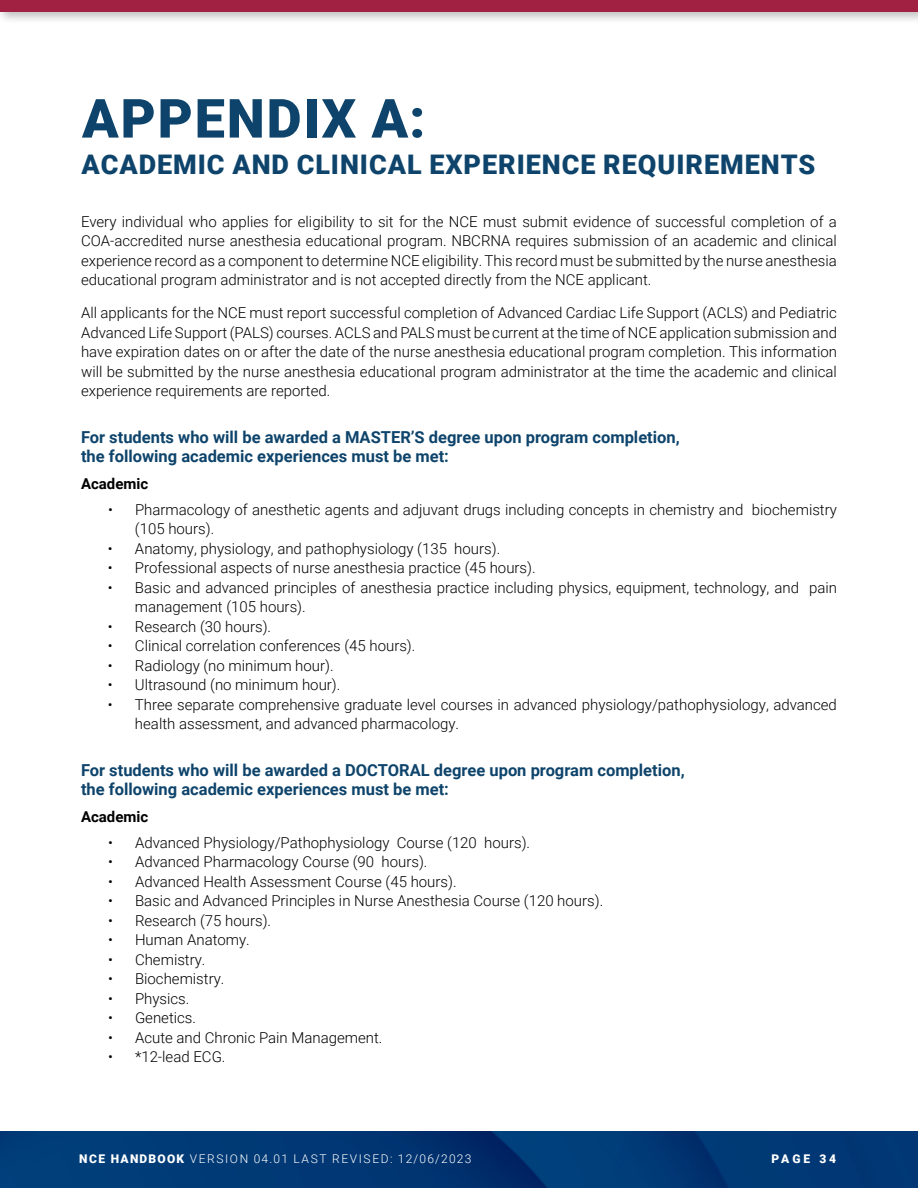
<style>
.page{position:relative;width:918px;height:1188px;background:#fff}
.page>*{position:absolute;margin:0;border:0;box-sizing:border-box;transform-origin:0 0}
.t1{font:900 54px "Roboto";letter-spacing:.035em;color:#0e446b}
.t2{font:900 27px "Roboto";letter-spacing:.035em;color:#0e446b}
.t3{font:700 16.5px/19.5px "Roboto";color:#0e446b}
.t4{font:300 15px/19.5px "Roboto";color:#000}
.t5{font:700 15px "Roboto";color:#000}
.t6{font:300 12px "Roboto";letter-spacing:.135em;color:#fff}
.t7{font:900 12px "Roboto";letter-spacing:.25em;color:#fff}
.s1{font-weight:900}
</style>
<div class="page">
<img style="left:0;top:1132px;width:918px;height:56px">
<div style="left:0;top:0;width:918px;height:25px;background:#000;opacity:.25"></div>
<div style="left:0;top:0;width:918px;height:12px;background:#a02142"></div>
<h1 class="t1" style="left:82px;top:81px;width:345px">APPENDIX A:</h1>
<h2 class="t2" style="left:81px;top:145px;width:735px">ACADEMIC AND CLINICAL EXPERIENCE REQUIREMENTS</h2>
<p class="t4" style="left:81px;top:211px;width:757px;text-align:justify">Every individual who applies for eligibility to sit for the NCE must submit evidence of successful completion of a COA-accredited nurse anesthesia educational program. NBCRNA requires submission of an academic and clinical experience record as a component to determine NCE eligibility. This record must be submitted by the nurse anesthesia educational program administrator and is not accepted directly from the NCE applicant.</p>
<p class="t4" style="left:81px;top:303px;width:758px;text-align:justify">All applicants for the NCE must report successful completion of Advanced Cardiac Life Support (ACLS) and Pediatric Advanced Life Support (PALS) courses. ACLS and PALS must be current at the time of NCE application submission and have expiration dates on or after the date of the nurse anesthesia educational program completion. This information will be submitted by the nurse anesthesia educational program administrator at the time the academic and clinical experience requirements are reported.</p>
<p class="t3" style="left:81px;top:427px;width:600px">For students who will be awarded a MASTER’S degree upon program completion, the following academic experiences must be met:</p>
<p class="t5" style="left:81px;top:473px;width:69px">Academic</p>
<p class="t4" style="left:135px;top:499px;width:703px;text-indent:-27px">• Pharmacology of anesthetic agents and adjuvant drugs including concepts in chemistry and biochemistry (105 hours).</p>
<p class="t4" style="left:108px;top:538px;width:394px">• Anatomy, physiology, and pathophysiology (135 hours).</p>
<p class="t4" style="left:108px;top:558px;width:429px">• Professional aspects of nurse anesthesia practice (45 hours).</p>
<p class="t4" style="left:135px;top:577px;width:703px;text-indent:-27px">• Basic and advanced principles of anesthesia practice including physics, equipment, technology, and pain management (105 hours).</p>
<p class="t4" style="left:108px;top:616px;width:165px">• Research (30 hours).</p>
<p class="t4" style="left:108px;top:636px;width:309px">• Clinical correlation conferences (45 hours).</p>
<p class="t4" style="left:108px;top:655px;width:227px">• Radiology (no minimum hour).</p>
<p class="t4" style="left:108px;top:675px;width:234px">• Ultrasound (no minimum hour).</p>
<p class="t4" style="left:135px;top:694px;width:704px;text-indent:-27px">• Three separate comprehensive graduate level courses in advanced physiology/pathophysiology, advanced health assessment, and advanced pharmacology.</p>
<p class="t3" style="left:81px;top:760px;width:605px">For students who will be awarded a DOCTORAL degree upon program completion, the following academic experiences must be met:</p>
<p class="t5" style="left:81px;top:806px;width:69px">Academic</p>
<p class="t4" style="left:108px;top:832px;width:424px">• Advanced Physiology/Pathophysiology Course (120 hours).</p>
<p class="t4" style="left:108px;top:852px;width:321px">• Advanced Pharmacology Course (90 hours).</p>
<p class="t4" style="left:108px;top:871px;width:350px">• Advanced Health Assessment Course (45 hours).</p>
<p class="t4" style="left:108px;top:891px;width:497px">• Basic and Advanced Principles in Nurse Anesthesia Course (120 hours).</p>
<p class="t4" style="left:108px;top:910px;width:165px">• Research (75 hours).</p>
<p class="t4" style="left:108px;top:930px;width:143px">• Human Anatomy.</p>
<p class="t4" style="left:108px;top:949px;width:99px">• Chemistry.</p>
<p class="t4" style="left:108px;top:969px;width:118px">• Biochemistry.</p>
<p class="t4" style="left:108px;top:988px;width:83px">• Physics.</p>
<p class="t4" style="left:108px;top:1008px;width:90px">• Genetics.</p>
<p class="t4" style="left:108px;top:1027px;width:276px">• Acute and Chronic Pain Management.</p>
<p class="t4" style="left:108px;top:1047px;width:119px">• *12-lead ECG.</p>
<p class="t6" style="left:79px;top:1150px;width:394px"><span class="s1">NCE HANDBOOK</span> VERSION 04.01 LAST REVISED: 12/06/2023</p>
<p class="t7" style="left:772px;top:1150px;width:66px">PAGE 34</p>
</div>
